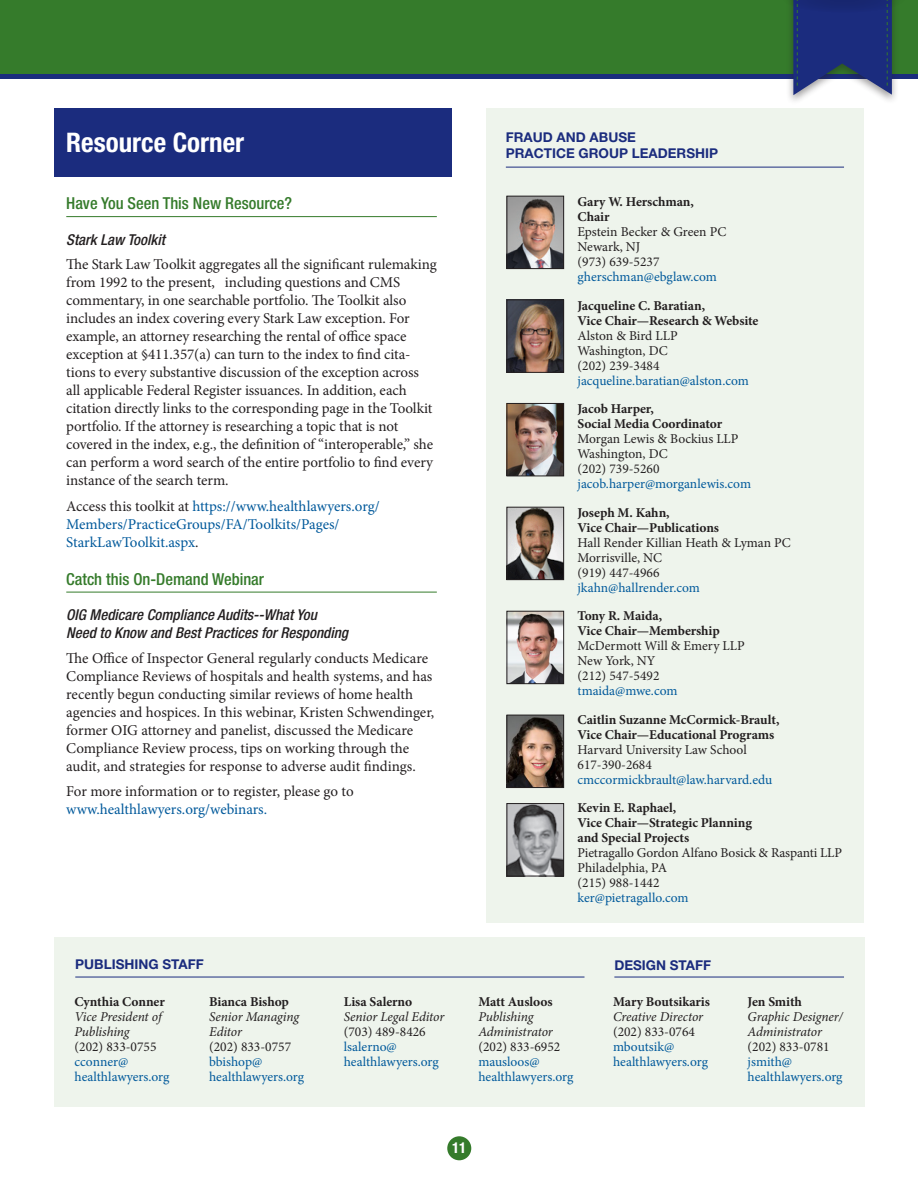
<style>
.page{position:relative;width:918px;height:1188px;background:#fff}
.page>*{position:absolute;margin:0;border:0;box-sizing:border-box;transform-origin:0 0}
.Article_Titles{font:700 condensed 27px "Helvetica Neue LT Std";color:#fff}
.Subhead_1{font:500 condensed 16.5px "Helvetica Neue LT Std";color:#357b2b}
.BODY{font:15px/18px "Minion Pro";letter-spacing:-.005em;color:#231f20}
.BODY-2{font:15px/18px "Minion Pro";letter-spacing:-.02em;color:#00599b}
.Subhead_2{font:italic 500 condensed 15px/18px "Helvetica Neue LT Std";color:#231f20}
.t1{font:700 condensed 15px "Helvetica Neue LT Std";color:#fff}
.Body__Leadership{font:13.5px/15px "Minion Pro";color:#231f20}
.BODY-3{font:13.5px/15px "Minion Pro";color:#00599b}
.Body__Leadership-2{font:700 13.5px/15px "Minion Pro";letter-spacing:-.005em;color:#231f20}
.BODY-4{font:italic 13.5px/15px "Minion Pro";letter-spacing:-.01em;color:#231f20}
.Article_Titles-2{font:700 13.5px/16.2px "Helvetica Neue LT Std";color:#1b2c7e}
.s1{color:#231f20}
.s2{color:#00599b}
.s3{font-weight:700}
.s4{font-weight:400}
.s5{font-weight:400;color:#00599b}
.s6{font-weight:700;font-style:normal}
.s7{font-style:normal}
.s8{font-style:normal;color:#00599b}
.s9{font-weight:700;color:#231f20}
.s10{font-style:italic;color:#231f20}
</style>
<div class="page">
<svg style="left:0;top:73px;width:918px;height:6px;background:#1f3970"></svg>
<div style="left:0;top:0;width:918px;height:73px;background:#357b2b"></div>
<div style="left:785px;top:0;width:114px;height:105px;background:#231f20;opacity:.44"></div>
<svg style="left:782px;top:0;width:124px;height:95px"></svg>
<div style="left:447px;top:1136px;width:24px;height:24px;background:#357b2b;border-radius:50%"></div>
<div style="left:486px;top:108px;width:378px;height:814px;background:#eef4ec"></div>
<img style="left:509px;top:198px;width:53px;height:69px">
<div style="left:507px;top:196px;width:57px;height:73px;border:1px solid #231f20"></div>
<img style="left:509px;top:302px;width:53px;height:69px">
<div style="left:507px;top:300px;width:57px;height:73px;border:1px solid #231f20"></div>
<img style="left:509px;top:405px;width:53px;height:69px">
<div style="left:507px;top:403px;width:57px;height:73px;border:1px solid #231f20"></div>
<img style="left:509px;top:509px;width:53px;height:69px">
<div style="left:507px;top:507px;width:57px;height:73px;border:1px solid #231f20"></div>
<img style="left:509px;top:613px;width:53px;height:69px">
<div style="left:507px;top:611px;width:57px;height:73px;border:1px solid #231f20"></div>
<img style="left:509px;top:717px;width:53px;height:69px">
<div style="left:507px;top:715px;width:57px;height:73px;border:1px solid #231f20"></div>
<img style="left:509px;top:805px;width:53px;height:69px">
<div style="left:507px;top:803px;width:57px;height:73px;border:1px solid #231f20"></div>
<div style="left:54px;top:108px;width:397px;height:68px;background:#1b2c7e"></div>
<div style="left:54px;top:937px;width:810px;height:169px;background:#eef4ec"></div>
<hr style="left:75px;top:977px;width:510px;height:1px;background:#1b2c7e">
<hr style="left:614px;top:977px;width:230px;height:1px;background:#1b2c7e">
<hr style="left:506px;top:167px;width:338px;height:1px;background:#1b2c7e">
<hr style="left:66px;top:216px;width:371px;height:1px;background:#357b2b">
<hr style="left:66px;top:592px;width:371px;height:1px;background:#357b2b">
<p class="Article_Titles" style="left:66px;top:126px;width:179px">Resource Corner</p>
<p class="Subhead_1" style="left:66px;top:194px;width:227px">Have You Seen This New Resource?</p>
<p class="Subhead_2" style="left:66px;top:231px;width:100px">Stark Law Toolkit</p>
<p class="BODY" style="left:66px;top:256px;width:372px">The Stark Law Toolkit aggregates all the significant rulemaking from 1992 to the present, including questions and CMS commentary, in one searchable portfolio. The Toolkit also includes an index covering every Stark Law exception. For example, an attorney researching the rental of office space exception at §411.357(a) can turn to the index to find cita&shy;tions to every substantive discussion of the exception across all applicable Federal Register issuances. In addition, each citation directly links to the corresponding page in the Toolkit portfolio. If the attorney is researching a topic that is not covered in the index, e.g., the definition of “interoperable,” she can perform a word search of the entire portfolio to find every instance of the search term.</p>
<p class="BODY-2" style="left:66px;top:497px;width:315px"><span class="s1">Access this toolkit at</span> https://www.healthlawyers.org/<br>Members/PracticeGroups/FA/Toolkits/Pages/<br>StarkLawToolkit.aspx<span class="s1">.</span></p>
<p class="Subhead_1" style="left:66px;top:569px;width:199px">Catch this On-Demand Webinar</p>
<p class="Subhead_2" style="left:66px;top:606px;width:283px">OIG Medicare Compliance Audits--What You<br>Need to Know and Best Practices for Responding</p>
<p class="BODY" style="left:66px;top:649px;width:370px">The Office of Inspector General regularly conducts Medicare Compliance Reviews of hospitals and health systems, and has recently begun conducting similar reviews of home health agencies and hospices. In this webinar, Kristen Schwendinger, former OIG attorney and panelist, discussed the Medicare Compliance Review process, tips on working through the audit, and strategies for response to adverse audit findings.</p>
<p class="BODY" style="left:66px;top:783px;width:289px">For more information or to register, please go to <span class="s2">www.healthlawyers.org/webinars.</span></p>
<p class="Article_Titles-2" style="left:506px;top:129px;width:214px">FRAUD AND ABUSE<br>PRACTICE GROUP LEADERSHIP</p>
<p class="Body__Leadership" style="left:577px;top:194px;width:150px"><span class="s3">Gary W. Herschman,<br>Chair<br></span>Epstein Becker &amp; Green PC<br>Newark, NJ<br>(973) 639-5237 <span class="s2">gherschman@ebglaw.com</span></p>
<p class="Body__Leadership-2" style="left:577px;top:298px;width:183px">Jacqueline C. Baratian,<br>Vice Chair—Research &amp; Website<br><span class="s4">Alston &amp; Bird LLP<br>Washington, DC<br>(202) 239-3484 </span><span class="s5">jacqueline.baratian@alston.com</span></p>
<p class="Body__Leadership" style="left:577px;top:401px;width:175px"><span class="s3">Jacob Harper,<br>Social Media Coordinator<br></span>Morgan Lewis &amp; Bockius LLP<br>Washington, DC<br>(202) 739-5260 <span class="s2">jacob.harper@morganlewis.com</span></p>
<p class="Body__Leadership" style="left:577px;top:505px;width:215px"><span class="s3">Joseph M. Kahn,<br>Vice Chair—Publications<br></span>Hall Render Killian Heath &amp; Lyman PC<br>Morrisville, NC<br>(919) 447-4966<br><span class="s2">jkahn@hallrender.com</span></p>
<p class="Body__Leadership" style="left:577px;top:608px;width:169px"><span class="s3">Tony R. Maida,<br>Vice Chair—Membership<br></span>McDermott Will &amp; Emery LLP<br>New York, NY<br>(212) 547-5492 <span class="s2">tmaida@mwe.com</span></p>
<p class="Body__Leadership-2" style="left:577px;top:712px;width:204px">Caitlin Suzanne McCormick-Brault,<br>Vice Chair—Educational Programs<br><span class="s4">Harvard University Law School<br>617-390-2684 </span><span class="s5">cmccormickbrault@law.harvard.edu</span></p>
<p class="Body__Leadership" style="left:577px;top:800px;width:266px"><span class="s3">Kevin E. Raphael,<br>Vice Chair—Strategic Planning<br>and Special Projects<br></span>Pietragallo Gordon Alfano Bosick &amp; Raspanti LLP<br>Philadelphia, PA<br>(215) 988-1442<br><span class="s2">ker@pietragallo.com</span></p>
<p class="Article_Titles-2" style="left:75px;top:956px;width:130px">PUBLISHING STAFF</p>
<p class="Article_Titles-2" style="left:614px;top:957px;width:98px">DESIGN STAFF</p>
<p class="BODY-4" style="left:75px;top:995px;width:96px"><span class="s6">Cynthia Conner<br></span>Vice President of<br>Publishing<br><span class="s7">(202) 833-0755 </span><span class="s8">cconner@ healthlawyers.org</span></p>
<p class="BODY-3" style="left:209px;top:995px;width:96px"><span class="s9">Bianca Bishop<br></span><span class="s10">Senior Managing<br>Editor<br></span><span class="s1">(202) 833-0757 </span>bbishop@ healthlawyers.org</p>
<p class="BODY-3" style="left:344px;top:995px;width:102px"><span class="s9">Lisa Salerno<br></span><span class="s10">Senior Legal Editor </span><span class="s1">(703) 489-8426 </span>lsalerno@ healthlawyers.org</p>
<p class="BODY-3" style="left:478px;top:995px;width:96px"><span class="s9">Matt Ausloos<br></span><span class="s10">Publishing<br>Administrator </span><span class="s1">(202) 833-6952 </span>mausloos@ healthlawyers.org</p>
<p class="BODY-3" style="left:613px;top:995px;width:99px"><span class="s9">Mary Boutsikaris<br></span><span class="s10">Creative Director </span><span class="s1">(202) 833-0764 </span>mboutsik@ healthlawyers.org</p>
<p class="BODY-4" style="left:748px;top:995px;width:97px"><span class="s6">Jen Smith<br></span>Graphic Designer/<br>Administrator <span class="s7">(202) 833-0781 </span><span class="s8">jsmith@ healthlawyers.org</span></p>
<p class="t1" style="left:452px;top:1139px;width:16px">11</p>
</div>
